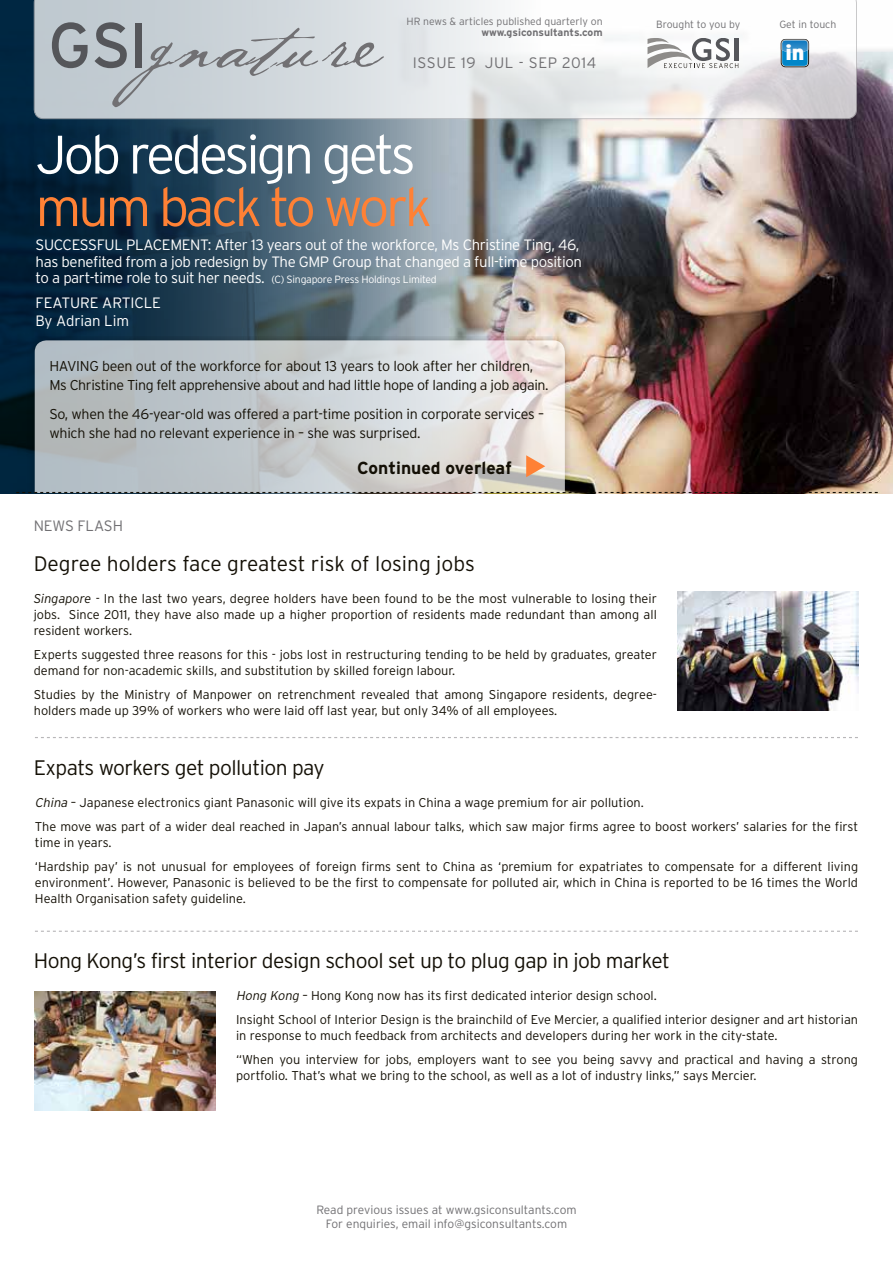
<style>
.page{position:relative;width:893px;height:1263px;background:#fff}
.page>*{position:absolute;margin:0;border:0;box-sizing:border-box;transform-origin:0 0}
.t1{font:63.45px "Interstate";color:#55565a}
.t2{font:300 54px "Interstate";letter-spacing:-.06em;color:#fff}
.t3{font:300 54px "Interstate";letter-spacing:-.06em;color:#ff8135}
.t4{font:900 21.45px "Interstate";color:#fff}
.t5{font:300 21px "Interstate";letter-spacing:-.025em;color:#141006}
.t6{font:700 17.4px "Interstate";color:#141006}
.t7{font:300 15.15px "Interstate";letter-spacing:.04em;color:#717073}
.t8{font:300 15px/16.5px "Interstate";letter-spacing:-.025em;color:#fff}
.t9{font:300 15px/18px "Interstate";letter-spacing:-.005em;color:#fff}
.t10{font:300 15px "Interstate";letter-spacing:-.01em;color:#717073}
.t11{font:300 14.25px/19.5px "Interstate";letter-spacing:-.03em;color:#141006}
.t12{font:300 12.75px/15.8px "Interstate";color:#141006}
.t13{font:300 12px/14.4px "Interstate";letter-spacing:-.005em;color:#717073;text-align:center}
.t14{font:300 10.5px "Interstate";letter-spacing:-.025em;color:#fff}
.t15{font:300 10.5px "Interstate";color:#717073}
.t16{font:700 10.5px "Interstate";color:#717073}
.s1{font-size:15px}
.s2{font-style:italic}
</style>
<div class="page">
<img style="left:540px;top:49px;width:353px;height:444px">
<svg style="left:0;top:0;width:540px;height:493px;background:#445c6c"></svg>
<svg style="left:34px;top:0;width:823px;height:119px"></svg>
<svg style="left:781px;top:39px;width:28px;height:28px"></svg>
<svg style="left:112px;top:28px;width:272px;height:79px;background:#c5ccd0"></svg>
<svg style="left:647px;top:38px;width:91px;height:30px"></svg>
<svg style="left:35px;top:737px;width:823px;height:1px"></svg>
<svg style="left:35px;top:931px;width:823px;height:1px"></svg>
<img style="left:677px;top:592px;width:181px;height:119px">
<img style="left:34px;top:991px;width:181px;height:119px">
<div style="left:26px;top:337px;width:547px;height:155px;background:#000;opacity:.35"></div>
<svg style="left:35px;top:340px;width:530px;height:152px;background:#c9cdcf"></svg>
<svg style="left:526px;top:455px;width:19px;height:22px"></svg>
<svg style="left:16px;top:492px;width:862px;height:1px"></svg>
<h1 class="t1" style="left:48px;top:10px;width:101px">GSI</h1>
<p class="t15" style="left:406px;top:16px;width:198px">HR news &amp; articles published quarterly on</p>
<p class="t16" style="left:481px;top:26px;width:123px">www.gsiconsultants.com</p>
<p class="t7" style="left:413px;top:54px;width:185px">issue 19 jul - sep 2014</p>
<h2 class="t2" style="left:36px;top:124px;width:382px">Job redesign gets</h2>
<h2 class="t3" style="left:36px;top:177px;width:398px">mum back to work</h2>
<p class="t8" style="left:36px;top:236px;width:548px">SUCCESS FUL PLACEMENT: After 13 years out of the workforce, Ms Christine Ting, 46, has benefited from a job redesign by The GMP Group that changed a full-time position</p>
<p class="t14" style="left:36px;top:273px;width:403px"><span class="s1">to a part-time role to suit her needs.</span> (C) Singapore Press Holdings Limited</p>
<p class="t9" style="left:36px;top:294px;width:127px">feature article<br>By Adrian Lim</p>
<p class="t11" style="left:49px;top:356px;width:501px">HAVING been out of the workforce for about 13 years to look after her children,<br>Ms Christine Ting felt apprehensive about and had little hope of landing a job again.</p>
<p class="t11" style="left:49px;top:404px;width:496px">So, when the 46-year-old was offered a part-time position in corporate services – which she had no relevant experience in – she was surprised.</p>
<h3 class="t6" style="left:357px;top:458px;width:156px">Continued overleaf</h3>
<p class="t10" style="left:34px;top:517px;width:88px">news flash</p>
<h3 class="t5" style="left:34px;top:552px;width:443px">Degree holders face greatest risk of losing jobs</h3>
<p class="t15" style="left:656px;top:18px;width:86px">Brought to you by</p>
<p class="t15" style="left:779px;top:18px;width:59px">Get in touch</p>
<h3 class="t4" style="left:785px;top:41px;width:21px">in</h3>
<p class="t12" style="left:34px;top:591px;width:625px;text-align:justify"><span class="s2">Singapore</span> - I n the last two years, degree holders have been found to be the most vulnerable to losing their jobs. Since 2011, they have also made up a higher proportion of residents made redundant than among all resident workers.</p>
<p class="t12" style="left:34px;top:647px;width:625px">Experts suggested three reasons for this - jobs lost in restructuring tending to be held by graduates, greater demand for non-academic skills, and substitution by skilled foreign labour.</p>
<p class="t12" style="left:34px;top:687px;width:625px">Studies by the Ministry of Manpower on retrenchment revealed that among Singapore residents, degree&shy;holders made up 39% of workers who were laid off last year, but only 34% of all employees.</p>
<h3 class="t5" style="left:34px;top:756px;width:292px">Expats workers get pollution pay</h3>
<p class="t12" style="left:35px;top:790px;width:825px;line-height:24.3px"><span class="s2">China</span> – Japanese electronics giant Panasonic will give its expats in China a wage premium for air pollution.<br>The move was part of a wider deal reached in Japan’s annual labour talks, which saw major firms agree to boost workers’ salaries for the first</p>
<p class="t12" style="left:35px;top:830px;width:825px;line-height:24.3px">time in years.<br>‘Hardship pay’ is not unusual for employees of foreign firms sent to China as ‘premium for expatriates to compensate for a different living</p>
<p class="t12" style="left:35px;top:874px;width:825px">environment’. However, Panasonic is believed to be the first to compensate for polluted air, which in China is reported to be 16 times the World<br>Health Organisation safety guideline.</p>
<h3 class="t5" style="left:34px;top:949px;width:638px">Hong Kong’s first interior design school set up to plug gap in job market</h3>
<p class="t12" style="left:236px;top:983px;width:623px;line-height:24.3px"><span class="s2">Hong Kong</span> – Hong Kong now has its first dedicated interior design school.<br>I nsight School of I nterior Design is the brainchild of Eve Mercier, a qualified interior designer and art historian</p>
<p class="t12" style="left:236px;top:1023px;width:623px;line-height:24.3px">in response to much feedback from architects and developers during her work in the city-state.<br>“When you interview for jobs, employers want to see you being savvy and practical and having a strong</p>
<p class="t12" style="left:236px;top:1067px;width:522px">portfolio. That’s what we bring to the school, as well as a lot of industry links,” says Mercier.</p>
<p class="t13" style="left:316px;top:1202px;width:262px">Read previous issues at www.gsiconsultants.com<br>For enquiries, email info@gsiconsultants.com</p>
</div>
